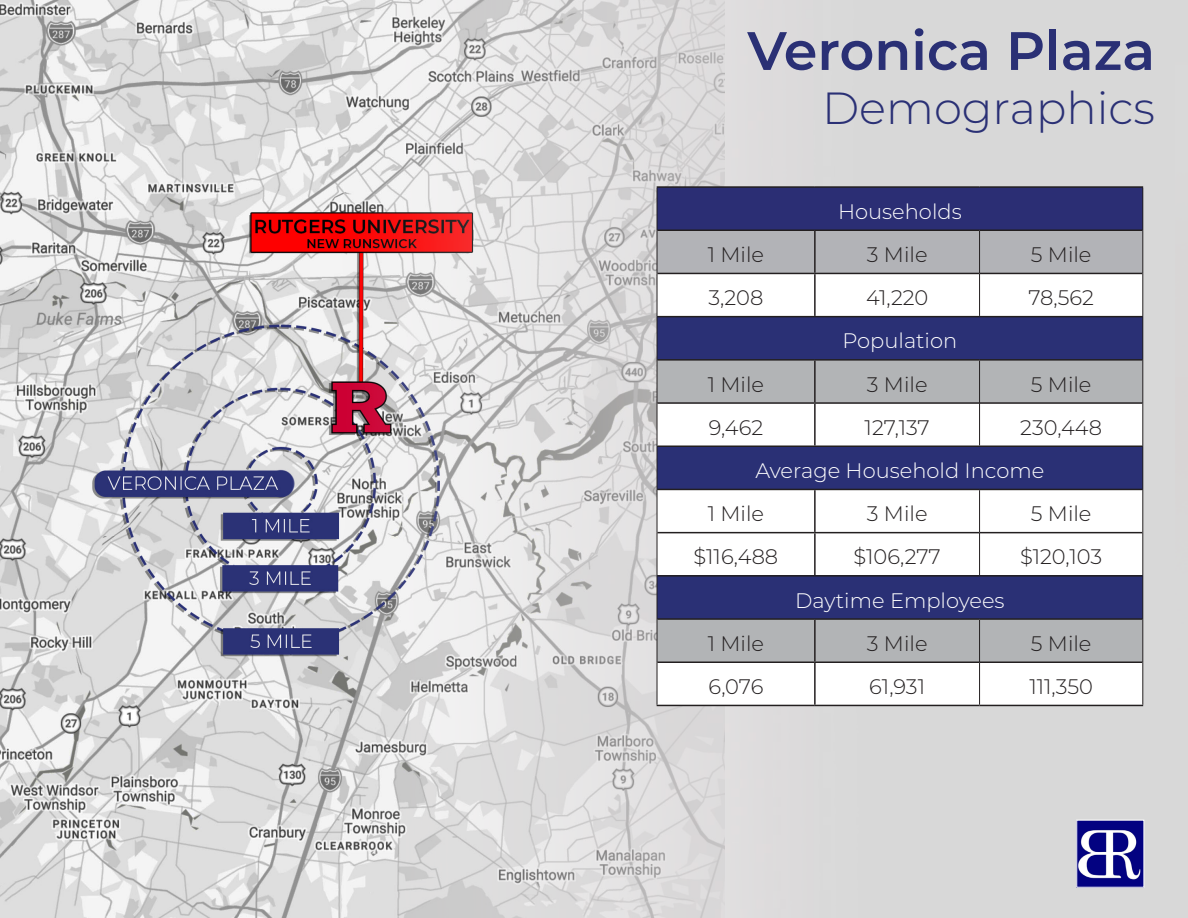
<style>
.page{position:relative;width:1188px;height:918px;background:#fff}
.page>*{position:absolute;margin:0;border:0;box-sizing:border-box;transform-origin:0 0}
.t1{font:600 54px "Montserrat";color:#2a3075}
.t2{font:300 45px "Montserrat";color:#2a3075}
.t3{font:300 21px "Montserrat";color:#231f20}
.t4{font:300 21px "Montserrat";color:#fff}
</style>
<div class="page">
<img style="left:0;top:0;width:320px;height:918px">
<div style="left:948px;top:0;width:240px;height:918px;background:#d8d8d8"></div>
<img style="left:320px;top:0;width:629px;height:918px">
<img style="left:1078px;top:822px;width:64px;height:64px">
<div style="left:657px;top:187px;width:486px;height:43px;background:#2b2e74"></div>
<div style="left:658px;top:231px;width:484px;height:42px;background:#b2b3b7"></div>
<svg style="left:658px;top:274px;width:484px;height:431px"></svg>
<div style="left:657px;top:317px;width:486px;height:43px;background:#2a3075"></div>
<div style="left:658px;top:361px;width:484px;height:41px;background:#b2b4b6"></div>
<div style="left:657px;top:446px;width:486px;height:43px;background:#2a3075"></div>
<div style="left:657px;top:576px;width:486px;height:43px;background:#2a3075"></div>
<div style="left:658px;top:620px;width:484px;height:42px;background:#b2b4b6"></div>
<hr style="left:657px;top:186px;width:158px;height:2px;background:#231f20">
<hr style="left:815px;top:186px;width:165px;height:2px;background:#231f20">
<hr style="left:980px;top:186px;width:163px;height:2px;background:#231f20">
<hr style="left:657px;top:230px;width:158px;height:1px;background:#231f20">
<hr style="left:815px;top:230px;width:165px;height:1px;background:#231f20">
<hr style="left:814px;top:231px;width:2px;height:42px;background:#231f20">
<hr style="left:980px;top:230px;width:162px;height:1px;background:#231f20">
<hr style="left:657px;top:273px;width:158px;height:1px;background:#231f20">
<hr style="left:815px;top:273px;width:164px;height:1px;background:#231f20">
<hr style="left:814px;top:274px;width:2px;height:42px;background:#231f20">
<hr style="left:980px;top:273px;width:162px;height:1px;background:#231f20">
<hr style="left:657px;top:316px;width:158px;height:1px;background:#231f20">
<hr style="left:815px;top:316px;width:165px;height:1px;background:#231f20">
<hr style="left:980px;top:316px;width:162px;height:1px;background:#231f20">
<hr style="left:657px;top:359px;width:158px;height:2px;background:#231f20">
<hr style="left:815px;top:359px;width:165px;height:2px;background:#231f20">
<hr style="left:814px;top:361px;width:2px;height:41px;background:#231f20">
<hr style="left:980px;top:359px;width:162px;height:2px;background:#231f20">
<hr style="left:657px;top:402px;width:158px;height:2px;background:#231f20">
<hr style="left:815px;top:402px;width:164px;height:2px;background:#231f20">
<hr style="left:814px;top:404px;width:2px;height:42px;background:#231f20">
<hr style="left:980px;top:402px;width:162px;height:2px;background:#231f20">
<hr style="left:657px;top:446px;width:158px;height:1px;background:#231f20">
<hr style="left:815px;top:446px;width:165px;height:1px;background:#231f20">
<hr style="left:980px;top:446px;width:162px;height:1px;background:#231f20">
<hr style="left:657px;top:489px;width:158px;height:1px;background:#231f20">
<hr style="left:815px;top:489px;width:165px;height:1px;background:#231f20">
<hr style="left:814px;top:490px;width:2px;height:42px;background:#231f20">
<hr style="left:980px;top:489px;width:162px;height:1px;background:#231f20">
<hr style="left:657px;top:532px;width:158px;height:1px;background:#231f20">
<hr style="left:815px;top:532px;width:164px;height:1px;background:#231f20">
<hr style="left:814px;top:533px;width:2px;height:42px;background:#231f20">
<hr style="left:980px;top:532px;width:162px;height:1px;background:#231f20">
<hr style="left:657px;top:575px;width:158px;height:2px;background:#231f20">
<hr style="left:815px;top:575px;width:165px;height:2px;background:#231f20">
<hr style="left:980px;top:575px;width:162px;height:2px;background:#231f20">
<hr style="left:657px;top:618px;width:158px;height:2px;background:#231f20">
<hr style="left:815px;top:618px;width:165px;height:2px;background:#231f20">
<hr style="left:814px;top:620px;width:2px;height:42px;background:#231f20">
<hr style="left:980px;top:618px;width:162px;height:2px;background:#231f20">
<hr style="left:657px;top:662px;width:158px;height:1px;background:#231f20">
<hr style="left:815px;top:662px;width:164px;height:1px;background:#231f20">
<hr style="left:814px;top:663px;width:2px;height:42px;background:#231f20">
<hr style="left:980px;top:662px;width:162px;height:1px;background:#231f20">
<hr style="left:657px;top:705px;width:158px;height:1px;background:#231f20">
<hr style="left:815px;top:705px;width:165px;height:1px;background:#231f20">
<hr style="left:980px;top:705px;width:163px;height:1px;background:#231f20">
<hr style="left:657px;top:188px;width:1px;height:42px;background:#231f20">
<hr style="left:1142px;top:188px;width:1px;height:42px;background:#231f20">
<hr style="left:657px;top:230px;width:1px;height:43px;background:#231f20">
<hr style="left:979px;top:231px;width:1px;height:42px;background:#231f20">
<hr style="left:1142px;top:230px;width:1px;height:43px;background:#231f20">
<hr style="left:657px;top:273px;width:1px;height:44px;background:#231f20">
<hr style="left:979px;top:273px;width:1px;height:43px;background:#231f20">
<hr style="left:1142px;top:273px;width:1px;height:44px;background:#231f20">
<hr style="left:657px;top:317px;width:1px;height:43px;background:#231f20">
<hr style="left:1142px;top:317px;width:1px;height:43px;background:#231f20">
<hr style="left:657px;top:360px;width:1px;height:43px;background:#231f20">
<hr style="left:979px;top:361px;width:1px;height:42px;background:#231f20">
<hr style="left:1142px;top:360px;width:1px;height:43px;background:#231f20">
<hr style="left:657px;top:403px;width:1px;height:43px;background:#231f20">
<hr style="left:979px;top:403px;width:1px;height:43px;background:#231f20">
<hr style="left:1142px;top:403px;width:1px;height:43px;background:#231f20">
<hr style="left:657px;top:446px;width:1px;height:43px;background:#231f20">
<hr style="left:1142px;top:446px;width:1px;height:43px;background:#231f20">
<hr style="left:657px;top:489px;width:1px;height:44px;background:#231f20">
<hr style="left:979px;top:490px;width:1px;height:43px;background:#231f20">
<hr style="left:1142px;top:489px;width:1px;height:44px;background:#231f20">
<hr style="left:657px;top:533px;width:1px;height:43px;background:#231f20">
<hr style="left:979px;top:533px;width:1px;height:42px;background:#231f20">
<hr style="left:1142px;top:533px;width:1px;height:43px;background:#231f20">
<hr style="left:657px;top:576px;width:1px;height:43px;background:#231f20">
<hr style="left:1142px;top:576px;width:1px;height:43px;background:#231f20">
<hr style="left:657px;top:619px;width:1px;height:43px;background:#231f20">
<hr style="left:979px;top:620px;width:1px;height:42px;background:#231f20">
<hr style="left:1142px;top:619px;width:1px;height:43px;background:#231f20">
<hr style="left:657px;top:662px;width:1px;height:43px;background:#231f20">
<hr style="left:979px;top:662px;width:1px;height:43px;background:#231f20">
<hr style="left:1142px;top:662px;width:1px;height:43px;background:#231f20">
<p class="t1" style="left:747px;top:12px;width:409px">Veronica Plaza</p>
<p class="t2" style="left:822px;top:77px;width:334px">Demographics</p>
<p class="t4" style="left:838px;top:197px;width:125px">Households</p>
<p class="t3" style="left:708px;top:240px;width:58px">1 Mile</p>
<p class="t3" style="left:867px;top:240px;width:62px">3 Mile</p>
<p class="t3" style="left:1031px;top:240px;width:62px">5 Mile</p>
<p class="t3" style="left:708px;top:283px;width:56px">3,208</p>
<p class="t3" style="left:866px;top:283px;width:64px">41,220</p>
<p class="t3" style="left:1028px;top:283px;width:67px">78,562</p>
<p class="t4" style="left:843px;top:327px;width:116px">Population</p>
<p class="t3" style="left:708px;top:370px;width:58px">1 Mile</p>
<p class="t3" style="left:867px;top:370px;width:62px">3 Mile</p>
<p class="t3" style="left:1031px;top:370px;width:62px">5 Mile</p>
<p class="t3" style="left:709px;top:413px;width:56px">9,462</p>
<p class="t3" style="left:865px;top:413px;width:67px">127,137</p>
<p class="t3" style="left:1020px;top:413px;width:83px">230,448</p>
<p class="t4" style="left:755px;top:456px;width:290px">Average Household Income</p>
<p class="t3" style="left:708px;top:499px;width:58px">1 Mile</p>
<p class="t3" style="left:867px;top:499px;width:62px">3 Mile</p>
<p class="t3" style="left:1031px;top:499px;width:62px">5 Mile</p>
<p class="t3" style="left:694px;top:543px;width:86px">$116,488</p>
<p class="t3" style="left:854px;top:543px;width:89px">$106,277</p>
<p class="t3" style="left:1020px;top:543px;width:84px">$120,103</p>
<p class="t4" style="left:795px;top:586px;width:211px">Daytime Employees</p>
<p class="t3" style="left:708px;top:629px;width:58px">1 Mile</p>
<p class="t3" style="left:867px;top:629px;width:62px">3 Mile</p>
<p class="t3" style="left:1031px;top:629px;width:62px">5 Mile</p>
<p class="t3" style="left:709px;top:672px;width:56px">6,076</p>
<p class="t3" style="left:869px;top:672px;width:57px">61,931</p>
<p class="t3" style="left:1029px;top:672px;width:65px">111,350</p>
</div>
